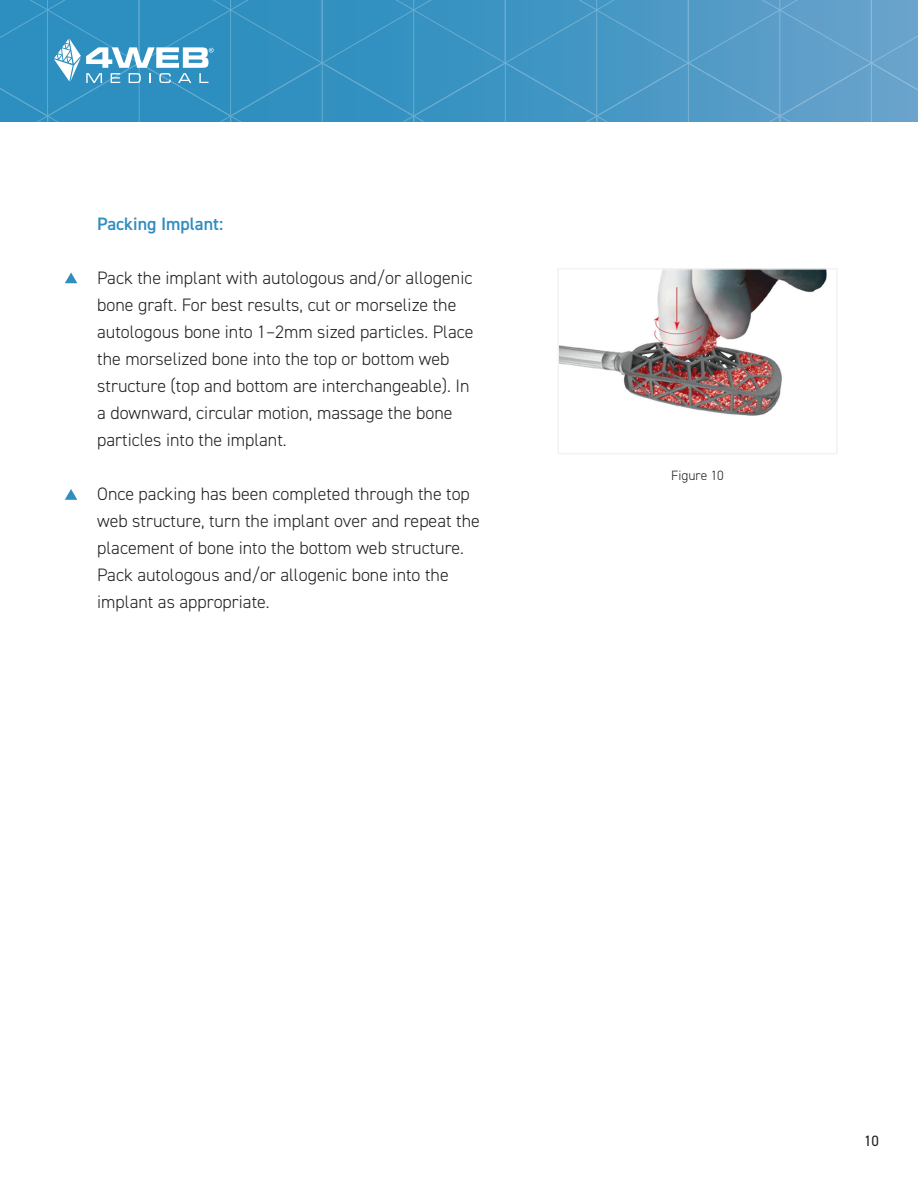
<style>
.page{position:relative;width:918px;height:1188px;background:#fff}
.page>*{position:absolute;margin:0;border:0;box-sizing:border-box;transform-origin:0 0}
.t1{font:300 18px/27px "DIN2014";color:#231f20}
.t2{font:600 18px "DIN2014";color:#308ebe}
.t3{font:15px "DIN2014";color:#231f20}
.t4{font:300 13.5px "DIN2014";color:#231f20}
</style>
<div class="page">
<svg style="left:0;top:0;width:918px;height:122px;background:#4397c4"></svg>
<svg style="left:65px;top:272px;width:12px;height:11px"></svg>
<svg style="left:65px;top:489px;width:12px;height:11px"></svg>
<img style="left:560px;top:271px;width:267px;height:145px">
<div style="left:557px;top:268px;width:281px;height:186px;border:2px solid #f2f3f4"></div>
<p class="t2" style="left:97px;top:212px;width:128px">Packing Implant:</p>
<p class="t1" style="left:97px;top:264px;width:378px">Pack the implant with autologous and/or allogenic bone graft. For best results, cut or morselize the autologous bone into 1–2mm sized particles. Place the morselized bone into the top or bottom web structure (top and bottom are interchangeable). In a downward, circular motion, massage the bone particles into the implant.</p>
<p class="t1" style="left:97px;top:480px;width:384px">Once packing has been completed through the top web structure, turn the implant over and repeat the placement of bone into the bottom web structure.<br>Pack autologous and/or allogenic bone into the implant as appropriate.</p>
<p class="t4" style="left:671px;top:467px;width:54px">Figure 10</p>
<p class="t3" style="left:864px;top:1131px;width:16px">10</p>
</div>
